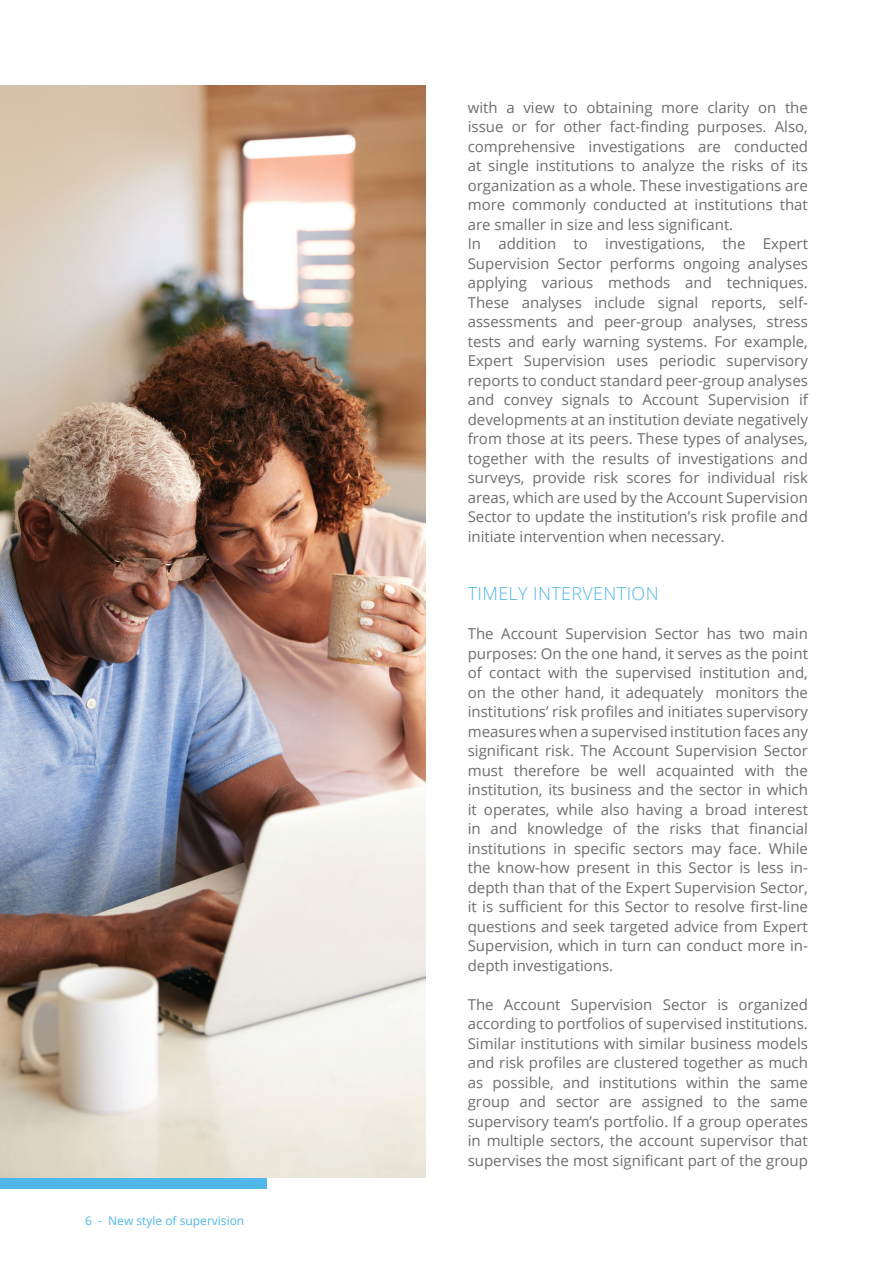
<style>
.page{position:relative;width:893px;height:1263px;background:#fff}
.page>*{position:absolute;margin:0;border:0;box-sizing:border-box;transform-origin:0 0}
.t1{font:300 18px "Open Sans";letter-spacing:.02em;color:#50b7e8}
.t2{font:15px/19.5px "Open Sans";color:#6c6d70;text-align:justify}
.t3{font:12px "Open Sans";color:#50b7e8}
</style>
<div class="page">
<img style="left:0;top:85px;width:425px;height:1093px">
<div style="left:0;top:1178px;width:267px;height:10px;background:#50b7e8"></div>
<p class="t3" style="left:85px;top:1212px;width:161px">6 - New style of supervision</p>
<p class="t2" style="left:468px;top:97px;width:342px;text-align:left">with a view to obtaining more clarity on the issue or for other fact-finding purposes. Also, comprehensive investigations are conducted at single institutions to analyze the risks of its organization as a whole. These investigations are more commonly conducted at institutions that are smaller in size and less significant.<br>In addition to investigations, the Expert Supervision Sector performs ongoing analyses applying various methods and techniques.<br>These analyses include signal reports, self&shy;assessments and peer-group analyses, stress tests and early warning systems. For example, Expert Supervision uses periodic supervisory reports to conduct standard peer-group analyses and convey signals to Account Supervision if developments at an institution deviate negatively from those at its peers. These types of analyses, together with the results of investigations and surveys, provide risk scores for individual risk areas, which are used by the Account Supervision Sector to update the institution’s risk profile and initiate intervention when necessary.</p>
<p class="t1" style="left:468px;top:581px;width:192px">TIMELY INTERVENTION</p>
<p class="t2" style="left:468px;top:623px;width:342px">The Account Supervision Sector has two main purposes: On the one hand, it serves as the point of contact with the supervised institution and, on the other hand, it adequately monitors the institutions’ risk profiles and initiates supervisory measures when a supervised institution faces any significant risk. The Account Supervision Sector must therefore be well acquainted with the institution, its business and the sector in which it operates, while also having a broad interest in and knowledge of the risks that financial institutions in specific sectors may face. While the know-how present in this Sector is less in&shy;depth than that of the Expert Supervision Sector, it is sufficient for this Sector to resolve first-line questions and seek targeted advice from Expert Supervision, which in turn can conduct more in&shy;depth investigations.</p>
<p class="t2" style="left:468px;top:994px;width:342px">The Account Supervision Sector is organized according to portfolios of supervised institutions.<br>Similar institutions with similar business models and risk profiles are clustered together as much as possible, and institutions within the same group and sector are assigned to the same supervisory team’s portfolio. If a group operates in multiple sectors, the account supervisor that supervises the most significant part of the group</p>
</div>
